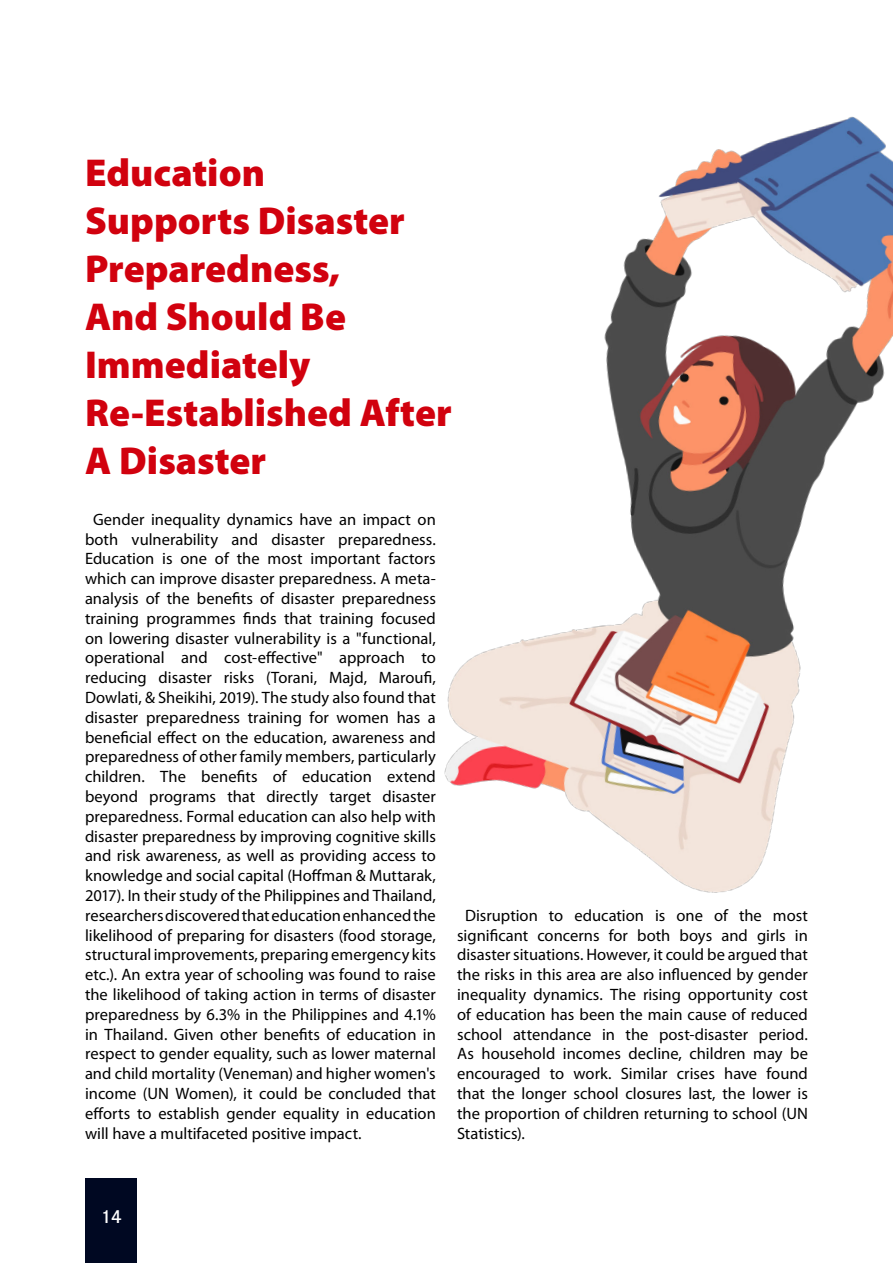
<style>
.page{position:relative;width:893px;height:1263px;background:#fff}
.page>*{position:absolute;margin:0;border:0;box-sizing:border-box;transform-origin:0 0}
.t1{font:900 39px/48px "Myriad Pro";color:#d1010e}
.t2{font:600 19.5px "Corporate S Pro";color:#fff}
.t3{font:16.5px/19.8px "Myriad Pro";color:#000;text-align:justify}
.s1{color:#fff}
</style>
<div class="page">
<div style="left:85px;top:1178px;width:52px;height:85px;background:#000822"></div>
<img style="left:444px;top:116px;width:449px;height:777px">
<h1 class="t1" style="left:85px;top:149px;width:368px">Education<br>Supports Disaster<br>Preparedness,<br>And Should Be<br>Immediately<br>Re-Established After<br>A Disaster</h1>
<p class="t3" style="left:85px;top:510px;width:352px"><span class="s1">a</span>Gender inequality dynamics have an impact on both vulnerability and disaster preparedness.<br>Education is one of the most important factors which can improve disaster preparedness. A meta&shy;analysis of the benefits of disaster preparedness training programmes finds that training focused on lowering disaster vulnerability is a "functional, operational and cost-effective" approach to reducing disaster risks (Torani, Majd, Maroufi, Dowlati, &amp; Sheikihi, 2019). The study also found that disaster preparedness training for women has a beneficial effect on the education, awareness and preparedness of other family members, particularly children. The benefits of education extend beyond programs that directly target disaster preparedness. Formal education can also help with disaster preparedness by improving cognitive skills and risk awareness, as well as providing access to knowledge and social capital (Hoffman &amp; Muttarak, 2017). In their study of the Philippines and Thailand, researchers discovered that education enhanced the likelihood of preparing for disasters (food storage, structural improvements, preparing emergency kits etc.). An extra year of schooling was found to raise the likelihood of taking action in terms of disaster preparedness by 6.3% in the Philippines and 4.1% in Thailand. Given other benefits of education in respect to gender equality, such as lower maternal and child mortality (Veneman) and higher women's income (UN Women), it could be concluded that efforts to establish gender equality in education will have a multifaceted positive impact.</p>
<p class="t3" style="left:457px;top:906px;width:352px"><span class="s1">a</span>Disruption to education is one of the most significant concerns for both boys and girls in disaster situations. However, it could be argued that the risks in this area are also influenced by gender inequality dynamics. The rising opportunity cost of education has been the main cause of reduced school attendance in the post-disaster period.<br>As household incomes decline, children may be encouraged to work. Similar crises have found that the longer school closures last, the lower is the proportion of children returning to school (UN Statistics).</p>
<p class="t2" style="left:100px;top:1202px;width:23px">14</p>
</div>
